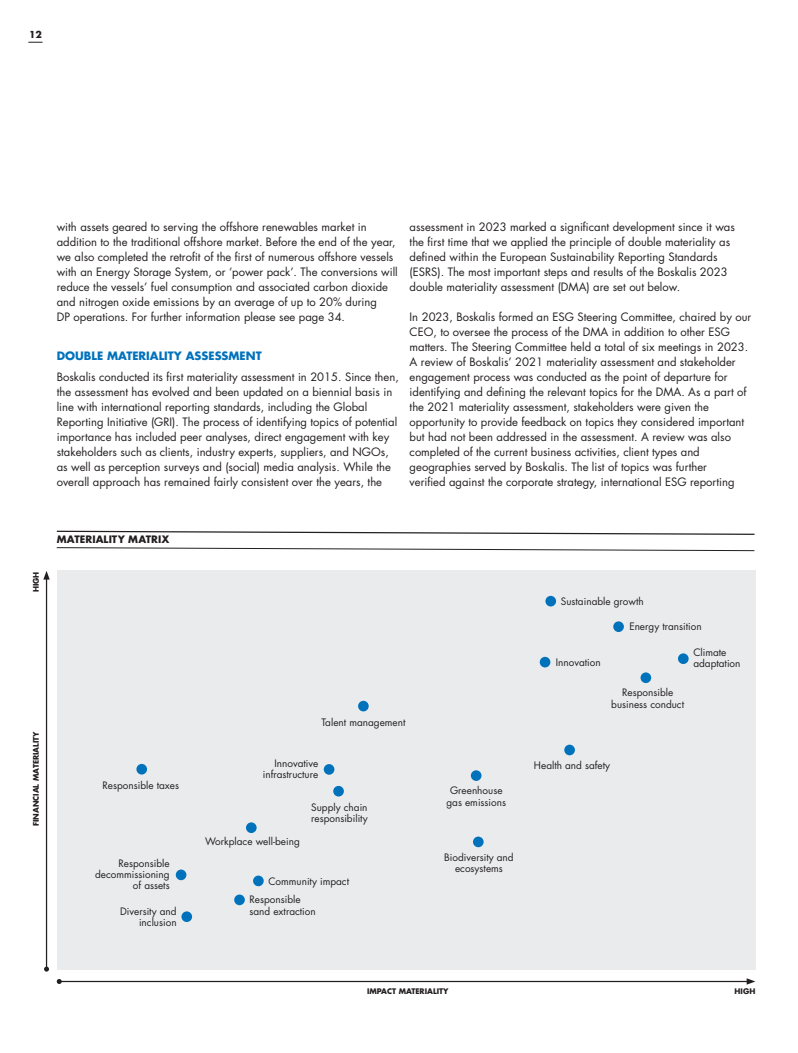
<style>
.page{position:relative;width:798px;height:1053px;background:#fff}
.page>*{position:absolute;margin:0;border:0;box-sizing:border-box;transform-origin:0 0}
.Bodytekst_2024{font:11.25px/15px "Futura Std";color:#231f20}
.Subkopjes_Body_kapitaal_blauw___2024{font:700 11.25px "Futura Std";color:#0072bc}
.t1{font:10px/11.2px "Futura Std";color:#231f20;text-align:right}
.Flowchart_Heading_1{font:700 10px "Futura Std";letter-spacing:.01em;color:#231f20}
.t2{font:700 9.38px "Futura Std";color:#231f20}
.t3{font:700 7.5px "Futura Std";color:#231f20}
</style>
<div class="page">
<div style="left:57px;top:570px;width:698px;height:400px;background:#e9ebed"></div>
<svg style="left:56px;top:530px;width:699px;height:5px"></svg>
<svg style="left:56px;top:547px;width:698px;height:4px"></svg>
<hr style="left:59px;top:980px;width:689px;height:2px;background:#231f20">
<svg style="left:57px;top:979px;width:5px;height:4px"></svg>
<svg style="left:746px;top:978px;width:9px;height:6px"></svg>
<hr style="left:46px;top:577px;width:1px;height:392px;background:#231f20">
<svg style="left:44px;top:966px;width:5px;height:5px"></svg>
<svg style="left:43px;top:571px;width:7px;height:8px"></svg>
<div style="left:545px;top:595px;width:11px;height:11px;background:#0072bc;border-radius:50%"></div>
<div style="left:613px;top:621px;width:10px;height:11px;background:#0072bc;border-radius:50%"></div>
<svg style="left:539px;top:656px;width:11px;height:11px"></svg>
<div style="left:677px;top:653px;width:11px;height:11px;background:#0072bc;border-radius:50%"></div>
<div style="left:640px;top:672px;width:11px;height:11px;background:#0072bc;border-radius:50%"></div>
<div style="left:564px;top:744px;width:10px;height:11px;background:#0072bc;border-radius:50%"></div>
<div style="left:470px;top:770px;width:11px;height:10px;background:#0072bc;border-radius:50%"></div>
<div style="left:473px;top:836px;width:10px;height:11px;background:#0072bc;border-radius:50%"></div>
<div style="left:358px;top:700px;width:10px;height:11px;background:#0072bc;border-radius:50%"></div>
<div style="left:323px;top:764px;width:11px;height:10px;background:#0072bc;border-radius:50%"></div>
<div style="left:333px;top:785px;width:11px;height:11px;background:#0072bc;border-radius:50%"></div>
<div style="left:246px;top:822px;width:10px;height:11px;background:#0072bc;border-radius:50%"></div>
<div style="left:253px;top:875px;width:10px;height:11px;background:#0072bc;border-radius:50%"></div>
<div style="left:136px;top:763px;width:11px;height:11px;background:#0072bc;border-radius:50%"></div>
<div style="left:176px;top:869px;width:10px;height:11px;background:#0072bc;border-radius:50%"></div>
<div style="left:234px;top:894px;width:11px;height:11px;background:#0072bc;border-radius:50%"></div>
<div style="left:181px;top:911px;width:11px;height:10px;background:#0072bc;border-radius:50%"></div>
<svg style="left:28px;top:42px;width:15px;height:1px"></svg>
<p class="t2" style="left:29px;top:29px;width:14px">12</p>
<p class="Bodytekst_2024" style="left:57px;top:219px;width:342px">with assets geared to serving the offshore renewables market in addition to the traditional offshore market. Before the end of the year, we also completed the retrofit of the first of numerous offshore vessels with an Energy Storage System, or ‘power pack’. The conversions will reduce the vessels’ fuel consumption and associated carbon dioxide and nitrogen oxide emissions by an average of up to 20% during<br>DP operations. For further information please see page 34.</p>
<p class="Subkopjes_Body_kapitaal_blauw___2024" style="left:57px;top:348px;width:206px">DOUBLE MATERIALITY ASSESSMENT</p>
<p class="Bodytekst_2024" style="left:57px;top:369px;width:343px">Boskalis conducted its first materiality assessment in 2015. Since then, the assessment has evolved and been updated on a biennial basis in line with international reporting standards, including the Global Reporting Initiative (GRI). The process of identifying topics of potential importance has included peer analyses, direct engagement with key stakeholders such as clients, industry experts, suppliers, and NGOs, as well as perception surveys and (social) media analysis. While the overall approach has remained fairly consistent over the years, the</p>
<p class="Bodytekst_2024" style="left:409px;top:219px;width:326px">assessment in 2023 marked a significant development since it was</p>
<p class="Bodytekst_2024" style="left:409px;top:234px;width:322px">the first time that we applied the principle of double materiality as defined within the European Sustainability Reporting Standards (ESRS). The most important steps and results of the Boskalis 2023 double materiality assessment (DMA) are set out below.</p>
<p class="Bodytekst_2024" style="left:409px;top:309px;width:343px">In 2023, Boskalis formed an ESG Steering Committee, chaired by our CEO, to oversee the process of the DMA in addition to other ESG matters. The Steering Committee held a total of six meetings in 2023.<br>A review of Boskalis’ 2021 materiality assessment and stakeholder engagement process was conducted as the point of departure for identifying and defining the relevant topics for the DMA. As a part of the 2021 materiality assessment, stakeholders were given the opportunity to provide feedback on topics they considered important but had not been addressed in the assessment. A review was also completed of the current business activities, client types and geographies served by Boskalis. The list of topics was further</p>
<p class="Bodytekst_2024" style="left:409px;top:474px;width:326px">verified against the corporate strategy, international ESG reporting</p>
<p class="t3" style="left:31px;top:592px;width:22px;rotate:-90deg">HIGH</p>
<p class="Flowchart_Heading_1" style="left:57px;top:533px;width:114px">MATERIALITY MATRIX</p>
<p class="t3" style="left:31px;top:826px;width:97px;rotate:-90deg">FINANCIAL MATERIALITY</p>
<p class="t1" style="left:102px;top:780px;width:78px">Responsible taxes</p>
<p class="t1" style="left:95px;top:857px;width:76px">Responsible decommissioning of assets</p>
<p class="t1" style="left:120px;top:905px;width:58px">Diversity and inclusion</p>
<p class="t1" style="left:321px;top:716px;width:85px">Talent management</p>
<p class="t1" style="left:263px;top:757px;width:57px">Innovative infrastructure</p>
<p class="t1" style="left:311px;top:801px;width:58px;text-align:left">Supply chain responsibility</p>
<p class="t1" style="left:205px;top:835px;width:96px">Workplace well-being</p>
<p class="t1" style="left:268px;top:875px;width:82px">Community impact</p>
<p class="t1" style="left:249px;top:894px;width:68px;text-align:left">Responsible sand extraction</p>
<p class="t1" style="left:450px;top:785px;width:54px">Greenhouse</p>
<p class="t1" style="left:446px;top:796px;width:61px">gas emissions</p>
<p class="t1" style="left:444px;top:851px;width:71px;text-align:center">Biodiversity and ecosystems</p>
<p class="t1" style="left:560px;top:595px;width:84px">Sustainable growth</p>
<p class="t1" style="left:629px;top:620px;width:74px">Energy transition</p>
<p class="t1" style="left:555px;top:657px;width:46px">Innovation</p>
<p class="t1" style="left:693px;top:646px;width:35px">Climate</p>
<p class="t1" style="left:693px;top:658px;width:49px">adaptation</p>
<p class="t1" style="left:611px;top:687px;width:74px;text-align:center">Responsible business conduct</p>
<p class="t1" style="left:533px;top:759px;width:78px">Health and safety</p>
<p class="t3" style="left:367px;top:986px;width:83px">IMPACT MATERIALITY</p>
<p class="t3" style="left:734px;top:986px;width:22px">HIGH</p>
</div>
